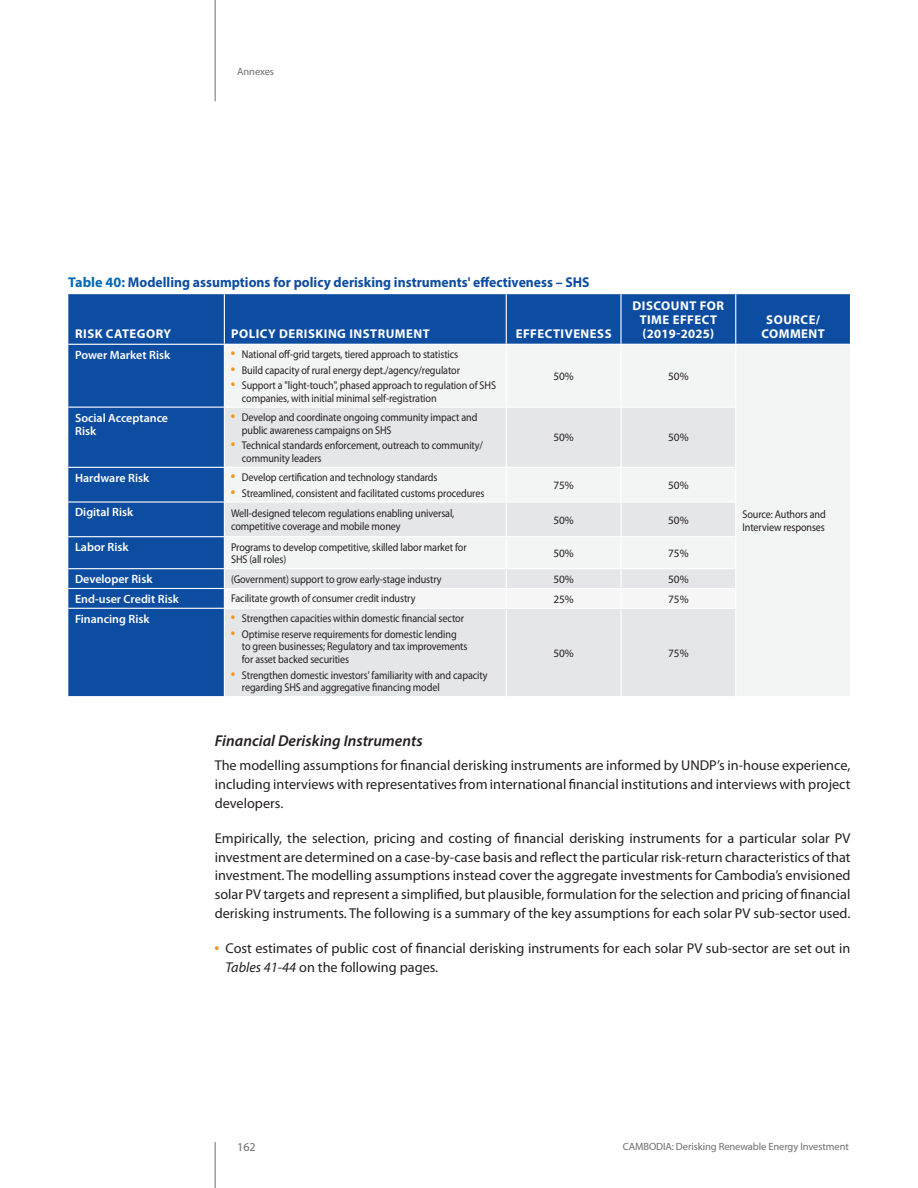
<style>
.page{position:relative;width:918px;height:1188px;background:#fff}
.page>*{position:absolute;margin:0;border:0;box-sizing:border-box;transform-origin:0 0}
.t1{font:italic 600 15.75px "Myriad Pro";color:#231f20}
.t2{font:14.25px/18.8px "Myriad Pro";color:#231f20;text-align:justify}
.t3{font:700 14.25px "Myriad Pro";color:#0d4da1;scale:.96 1}
.t4{font:700 12.75px/13.5px "Myriad Pro";letter-spacing:.04em;color:#fff;text-align:center}
.t5{font:600 12px/13.5px "Myriad Pro";color:#fff}
.t6{font:12px "Myriad Pro";color:#6c6d70}
.t7{font:11.25px/12.8px "Myriad Pro";letter-spacing:-.01em;color:#231f20;scale:.9 1}
.t8{font:11.25px "Myriad Pro";letter-spacing:-.01em;color:#231f20}
.t9{font:10.5px "Myriad Pro";letter-spacing:-.01em;color:#6c6d70}
.s1{color:#006bb6}
.s2{font-style:italic}
</style>
<div class="page">
<hr style="left:215px;top:0;width:1px;height:101px;background:#6c6d70">
<hr style="left:215px;top:1142px;width:1px;height:46px;background:#6c6d70">
<div style="left:68px;top:294px;width:782px;height:50px;background:#0d4da1"></div>
<svg style="left:68px;top:345px;width:156px;height:351px;background:#1452a3"></svg>
<div style="left:225px;top:345px;width:625px;height:351px;background:#f3f4f4"></div>
<svg style="left:225px;top:408px;width:510px;height:288px;fill:#e5e6e8"></svg>
<hr style="left:224px;top:294px;width:1px;height:50px;background:#fff">
<hr style="left:506px;top:294px;width:1px;height:50px;background:#fff">
<hr style="left:620px;top:294px;width:2px;height:50px;background:#fff">
<hr style="left:735px;top:294px;width:1px;height:50px;background:#fff">
<hr style="left:506px;top:345px;width:1px;height:62px;background:#fff">
<hr style="left:620px;top:345px;width:2px;height:62px;background:#fff">
<hr style="left:735px;top:345px;width:1px;height:62px;background:#fff">
<hr style="left:506px;top:408px;width:1px;height:59px;background:#fff">
<hr style="left:620px;top:408px;width:2px;height:59px;background:#fff">
<hr style="left:735px;top:408px;width:1px;height:59px;background:#fff">
<hr style="left:506px;top:468px;width:1px;height:33px;background:#fff">
<hr style="left:620px;top:468px;width:2px;height:33px;background:#fff">
<hr style="left:735px;top:468px;width:1px;height:33px;background:#fff">
<hr style="left:506px;top:503px;width:1px;height:33px;background:#fff">
<hr style="left:620px;top:503px;width:2px;height:33px;background:#fff">
<hr style="left:735px;top:503px;width:1px;height:33px;background:#fff">
<hr style="left:506px;top:537px;width:1px;height:31px;background:#fff">
<hr style="left:620px;top:537px;width:2px;height:31px;background:#fff">
<hr style="left:735px;top:537px;width:1px;height:31px;background:#fff">
<hr style="left:506px;top:609px;width:1px;height:87px;background:#fff">
<hr style="left:620px;top:609px;width:2px;height:87px;background:#fff">
<hr style="left:735px;top:609px;width:1px;height:87px;background:#fff">
<svg style="left:224px;top:569px;width:512px;height:39px"></svg>
<hr style="left:68px;top:407px;width:156px;height:1px;background:#fff">
<hr style="left:68px;top:467px;width:156px;height:1px;background:#fff">
<hr style="left:68px;top:501px;width:156px;height:2px;background:#fff">
<hr style="left:68px;top:536px;width:156px;height:1px;background:#fff">
<hr style="left:68px;top:568px;width:156px;height:1px;background:#fff">
<hr style="left:68px;top:588px;width:156px;height:1px;background:#fff">
<hr style="left:68px;top:608px;width:156px;height:1px;background:#fff">
<hr style="left:224px;top:407px;width:282px;height:1px;background:#fff">
<hr style="left:506px;top:407px;width:115px;height:1px;background:#fff">
<hr style="left:621px;top:407px;width:115px;height:1px;background:#fff">
<hr style="left:224px;top:467px;width:282px;height:1px;background:#fff">
<hr style="left:506px;top:467px;width:115px;height:1px;background:#fff">
<hr style="left:621px;top:467px;width:115px;height:1px;background:#fff">
<hr style="left:224px;top:501px;width:282px;height:2px;background:#fff">
<hr style="left:506px;top:501px;width:115px;height:2px;background:#fff">
<hr style="left:621px;top:501px;width:115px;height:2px;background:#fff">
<hr style="left:224px;top:536px;width:282px;height:1px;background:#fff">
<hr style="left:506px;top:536px;width:115px;height:1px;background:#fff">
<hr style="left:621px;top:536px;width:115px;height:1px;background:#fff">
<hr style="left:224px;top:568px;width:282px;height:1px;background:#fff">
<hr style="left:506px;top:568px;width:115px;height:1px;background:#fff">
<hr style="left:621px;top:568px;width:115px;height:1px;background:#fff">
<hr style="left:224px;top:588px;width:282px;height:1px;background:#fff">
<hr style="left:506px;top:588px;width:115px;height:1px;background:#fff">
<hr style="left:621px;top:588px;width:115px;height:1px;background:#fff">
<hr style="left:224px;top:608px;width:282px;height:1px;background:#fff">
<hr style="left:506px;top:608px;width:115px;height:1px;background:#fff">
<hr style="left:621px;top:608px;width:115px;height:1px;background:#fff">
<p class="t9" style="left:237px;top:65px;width:38px">Annexes</p>
<p class="t3" style="left:68px;top:273px;width:544px"><span class="s1">Table 40:</span> Modelling assumptions for policy derisking instruments' effectiveness – SHS</p>
<p class="t4" style="left:75px;top:326px;width:98px">RISK CATEGORY</p>
<p class="t4" style="left:231px;top:326px;width:200px">POLICY DERISKING INSTRUMENT</p>
<p class="t4" style="left:516px;top:326px;width:97px">EFFECTIVENESS</p>
<p class="t4" style="left:633px;top:299px;width:93px">DISCOUNT FOR<br>TIME EFFECT (2019-2025)</p>
<p class="t5" style="left:75px;top:348px;width:97px">Power Market Risk</p>
<p class="t7" style="left:231px;top:348px;width:254px"><sup>●</sup> National off-grid targets, tiered approach to statistics</p>
<p class="t7" style="left:231px;top:363px;width:256px"><sup>●</sup> Build capacity of rural energy dept./agency/regulator</p>
<p class="t7" style="left:242px;top:379px;width:284px;text-indent:-11px"><sup>●</sup> Support a "light-touch", phased approach to regulation of SHS companies, with initial minimal self-registration</p>
<p class="t5" style="left:75px;top:410px;width:95px">Social Acceptance<br>Risk</p>
<p class="t7" style="left:242px;top:411px;width:263px;text-indent:-11px"><sup>●</sup> Develop and coordinate ongoing community impact and public awareness campaigns on SHS</p>
<p class="t7" style="left:242px;top:439px;width:269px;text-indent:-11px"><sup>●</sup> Technical standards enforcement, outreach to community/ community leaders</p>
<p class="t5" style="left:75px;top:471px;width:76px">Hardware Risk</p>
<p class="t7" style="left:231px;top:471px;width:231px"><sup>●</sup> Develop certification and technology standards</p>
<p class="t7" style="left:231px;top:486px;width:283px"><sup>●</sup> Streamlined, consistent and facilitated customs procedures</p>
<p class="t8" style="left:553px;top:369px;width:22px">50%</p>
<p class="t8" style="left:668px;top:369px;width:22px">50%</p>
<p class="t8" style="left:553px;top:431px;width:22px">50%</p>
<p class="t8" style="left:668px;top:431px;width:22px">50%</p>
<p class="t8" style="left:553px;top:478px;width:22px">75%</p>
<p class="t8" style="left:668px;top:478px;width:22px">50%</p>
<p class="t5" style="left:75px;top:505px;width:60px">Digital Risk</p>
<p class="t7" style="left:231px;top:507px;width:249px">Well-designed telecom regulations enabling universal, competitive coverage and mobile money</p>
<p class="t8" style="left:553px;top:513px;width:22px">50%</p>
<p class="t8" style="left:668px;top:513px;width:22px">50%</p>
<p class="t5" style="left:75px;top:540px;width:55px">Labor Risk</p>
<p class="t7" style="left:231px;top:540px;width:263px">Programs to develop competitive, skilled labor market for<br>SHS (all roles)</p>
<p class="t8" style="left:553px;top:546px;width:22px">50%</p>
<p class="t8" style="left:668px;top:546px;width:22px">75%</p>
<p class="t5" style="left:75px;top:572px;width:79px">Developer Risk</p>
<p class="t7" style="left:231px;top:572px;width:235px">(Government) support to grow early-stage industry</p>
<p class="t8" style="left:553px;top:572px;width:22px">50%</p>
<p class="t8" style="left:668px;top:572px;width:22px">50%</p>
<p class="t5" style="left:75px;top:592px;width:105px">End-user Credit Risk</p>
<p class="t7" style="left:231px;top:592px;width:206px">Facilitate growth of consumer credit industry</p>
<p class="t8" style="left:553px;top:592px;width:22px">25%</p>
<p class="t8" style="left:668px;top:592px;width:22px">75%</p>
<p class="t5" style="left:75px;top:612px;width:76px">Financing Risk</p>
<p class="t7" style="left:231px;top:612px;width:260px"><sup>●</sup> Strengthen capacities within domestic financial sector</p>
<p class="t7" style="left:242px;top:627px;width:252px;text-indent:-11px"><sup>●</sup> Optimise reserve requirements for domestic lending to green businesses; Regulatory and tax improvements for asset backed securities</p>
<p class="t7" style="left:242px;top:668px;width:274px;text-indent:-11px"><sup>●</sup> Strengthen domestic investors' familiarity with and capacity regarding SHS and aggregative financing model</p>
<p class="t8" style="left:553px;top:646px;width:22px">50%</p>
<p class="t8" style="left:668px;top:646px;width:22px">75%</p>
<p class="t4" style="left:761px;top:313px;width:65px">SOURCE/<br>COMMENT</p>
<p class="t7" style="left:743px;top:508px;width:94px">Source: Authors and<br>Interview responses</p>
<h1 class="t1" style="left:215px;top:731px;width:209px">Financial Derisking Instruments</h1>
<p class="t2" style="left:215px;top:756px;width:637px">The modelling assumptions for financial derisking instruments are informed by UNDP’s in-house experience, including interviews with representatives from international financial institutions and interviews with project developers.</p>
<p class="t2" style="left:215px;top:828px;width:637px">Empirically, the selection, pricing and costing of financial derisking instruments for a particular solar PV investment are determined on a case-by-case basis and reflect the particular risk-return characteristics of that investment. The modelling assumptions instead cover the aggregate investments for Cambodia’s envisioned solar PV targets and represent a simplified, but plausible, formulation for the selection and pricing of financial derisking instruments. The following is a summary of the key assumptions for each solar PV sub-sector used.</p>
<p class="t2" style="left:226px;top:938px;width:626px;text-indent:-11px"><sup>●</sup> Cost estimates of public cost of financial derisking instruments for each solar PV sub-sector are set out in<br><span class="s2">Tables 41-44</span> on the following pages.</p>
<p class="t6" style="left:237px;top:1140px;width:20px">162</p>
<p class="t9" style="left:623px;top:1140px;width:228px">CAMBODIA: Derisking Renewable Energy Investment</p>
</div>
